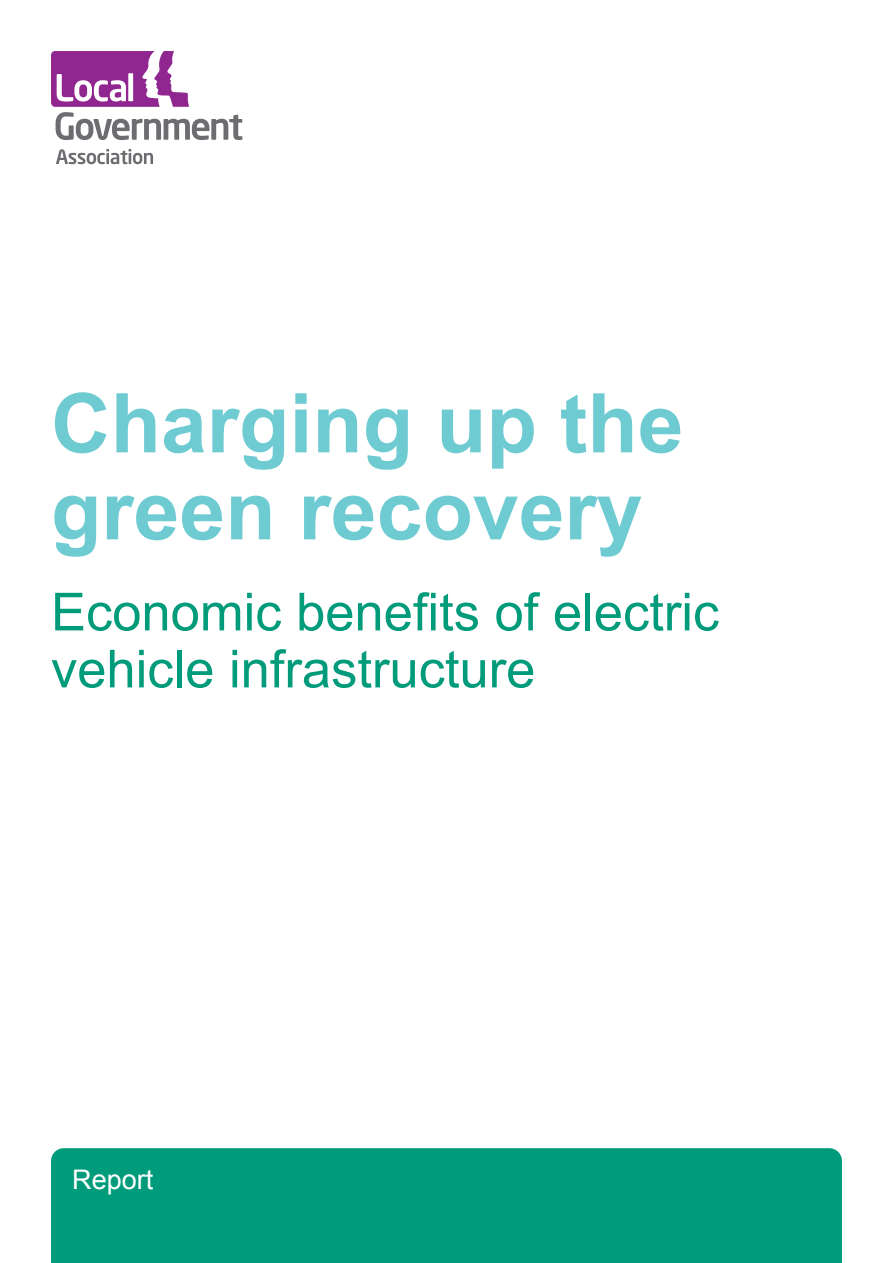
<style>
.page{position:relative;width:893px;height:1263px;background:#fff}
.page>*{position:absolute;margin:0;border:0;box-sizing:border-box;transform-origin:0 0}
.A4_Cover_heading{font:700 82.5px/87px "Arial";color:#6fcbd2}
.A4_Cover_subhead{font:52.5px/57px "Arial";color:#009b7a}
.t1{font:27px "Arial";color:#fff}
</style>
<div class="page">
<svg style="left:56px;top:149px;width:97px;height:15px"></svg>
<svg style="left:51px;top:51px;width:191px;height:89px"></svg>
<div style="left:51px;top:1148px;width:791px;height:115px;background:#009b7a"></div>
<p class="A4_Cover_heading" style="left:51px;top:383px;width:634px">Charging up the green recovery</p>
<p class="A4_Cover_subhead" style="left:51px;top:584px;width:670px">Economic benefits of electric vehicle infrastructure</p>
<p class="t1" style="left:72px;top:1162px;width:83px">Report</p>
</div>
